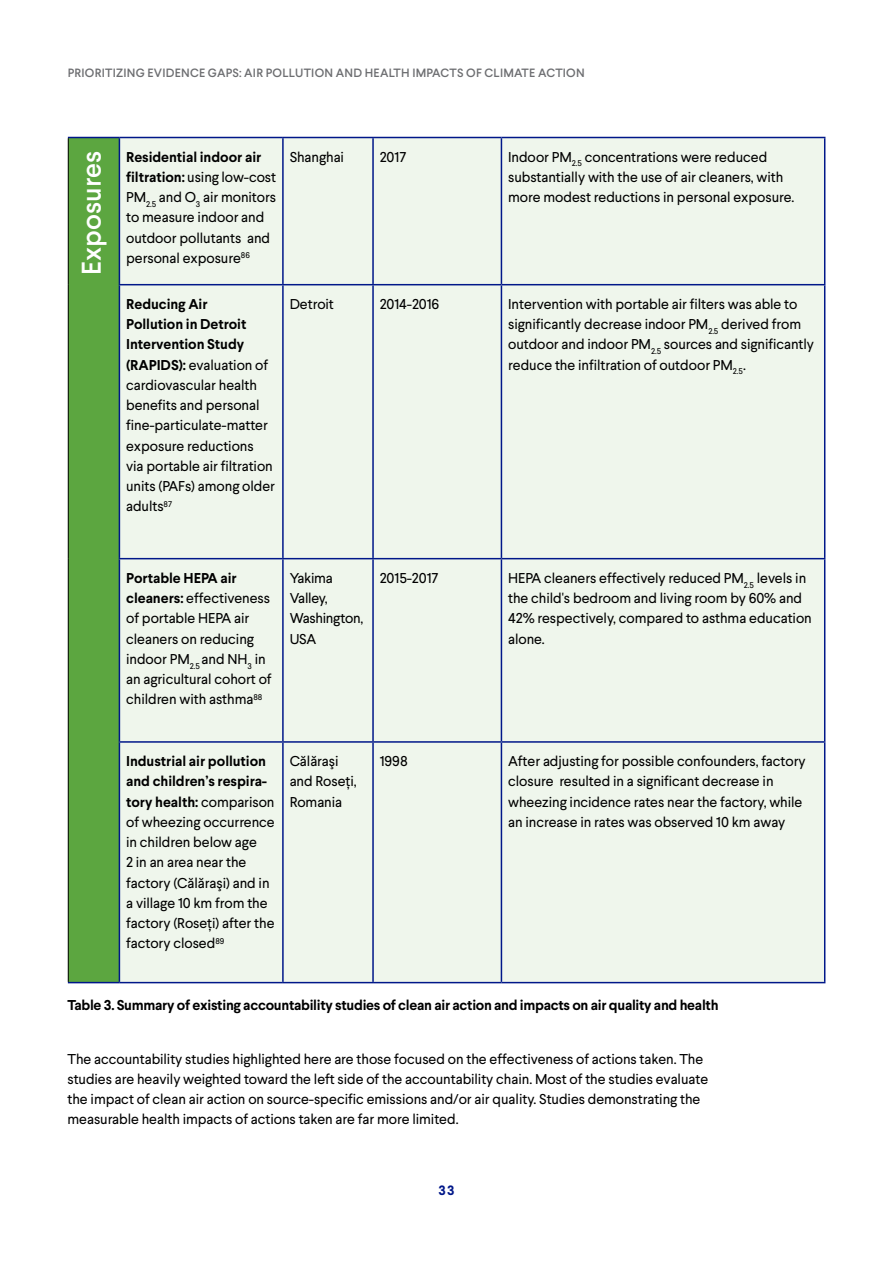
<style>
.page{position:relative;width:893px;height:1263px;background:#fff}
.page>*{position:absolute;margin:0;border:0;box-sizing:border-box;transform-origin:0 0}
.t1{font:500 27px "Larsseit";color:#fff}
.t2{font:14.25px/20.2px "Larsseit";letter-spacing:-.005em;color:#000}
.t3{font:700 14.25px "Larsseit";letter-spacing:-.02em;color:#000}
.t4{font:700 13.5px "Larsseit";color:#001789}
.t5{font:500 12px "Larsseit";letter-spacing:.02em;color:#6d6e71}
.s1{font-weight:700}
</style>
<div class="page">
<div style="left:68px;top:137px;width:51px;height:845px;background:#5ca640"></div>
<div style="left:120px;top:138px;width:704px;height:844px;background:#eff6ec"></div>
<hr style="left:68px;top:982px;width:51px;height:1px;background:#001789">
<hr style="left:68px;top:137px;width:51px;height:1px;background:#001789">
<hr style="left:119px;top:137px;width:164px;height:1px;background:#001789">
<hr style="left:119px;top:138px;width:1px;height:146px;background:#001789">
<hr style="left:283px;top:137px;width:90px;height:1px;background:#001789">
<hr style="left:282px;top:138px;width:2px;height:146px;background:#001789">
<hr style="left:373px;top:137px;width:128px;height:1px;background:#001789">
<hr style="left:372px;top:138px;width:2px;height:146px;background:#001789">
<hr style="left:501px;top:137px;width:324px;height:1px;background:#001789">
<hr style="left:501px;top:138px;width:1px;height:146px;background:#001789">
<hr style="left:824px;top:138px;width:1px;height:146px;background:#001789">
<hr style="left:119px;top:284px;width:164px;height:1px;background:#001789">
<hr style="left:119px;top:285px;width:1px;height:273px;background:#001789">
<hr style="left:283px;top:284px;width:90px;height:1px;background:#001789">
<hr style="left:282px;top:285px;width:2px;height:273px;background:#001789">
<hr style="left:373px;top:284px;width:128px;height:1px;background:#001789">
<hr style="left:372px;top:285px;width:2px;height:273px;background:#001789">
<hr style="left:501px;top:284px;width:324px;height:1px;background:#001789">
<hr style="left:501px;top:285px;width:1px;height:273px;background:#001789">
<hr style="left:824px;top:285px;width:1px;height:273px;background:#001789">
<hr style="left:68px;top:138px;width:1px;height:147px;background:#000">
<hr style="left:68px;top:285px;width:1px;height:274px;background:#000">
<hr style="left:68px;top:559px;width:1px;height:183px;background:#000">
<hr style="left:68px;top:742px;width:1px;height:240px;background:#000">
<hr style="left:119px;top:558px;width:164px;height:1px;background:#001789">
<hr style="left:119px;top:559px;width:1px;height:182px;background:#001789">
<hr style="left:283px;top:558px;width:90px;height:1px;background:#001789">
<hr style="left:282px;top:559px;width:2px;height:182px;background:#001789">
<hr style="left:373px;top:558px;width:128px;height:1px;background:#001789">
<hr style="left:372px;top:559px;width:2px;height:182px;background:#001789">
<hr style="left:501px;top:558px;width:324px;height:1px;background:#001789">
<hr style="left:501px;top:559px;width:1px;height:182px;background:#001789">
<hr style="left:824px;top:559px;width:1px;height:182px;background:#001789">
<hr style="left:119px;top:741px;width:164px;height:2px;background:#001789">
<hr style="left:119px;top:743px;width:1px;height:239px;background:#001789">
<hr style="left:283px;top:741px;width:90px;height:2px;background:#001789">
<hr style="left:282px;top:743px;width:2px;height:239px;background:#001789">
<hr style="left:373px;top:741px;width:128px;height:2px;background:#001789">
<hr style="left:372px;top:743px;width:2px;height:239px;background:#001789">
<hr style="left:501px;top:741px;width:324px;height:2px;background:#001789">
<hr style="left:501px;top:743px;width:1px;height:239px;background:#001789">
<hr style="left:824px;top:743px;width:1px;height:239px;background:#001789">
<hr style="left:119px;top:982px;width:164px;height:1px;background:#001789">
<hr style="left:283px;top:982px;width:90px;height:1px;background:#001789">
<hr style="left:373px;top:982px;width:128px;height:1px;background:#001789">
<hr style="left:501px;top:982px;width:324px;height:1px;background:#001789">
<p class="t5" style="left:68px;top:65px;width:518px">PRIORITIZING EVIDENCE GAPS: AIR POLLUTION AND HEALTH IMPACTS OF CLIMATE ACTION</p>
<h1 class="t1" style="left:74px;top:275px;width:125px;rotate:-90deg">Exposures</h1>
<p class="t2" style="left:126px;top:147px;width:151px"><span class="s1">Residential indoor air filtration:</span> using low-cost<br>PM<sub>2.5</sub> and O<sub>3</sub> air monitors to measure indoor and outdoor pollutants and personal exposure<sup>86</sup></p>
<p class="t2" style="left:290px;top:147px;width:56px">Shanghai</p>
<p class="t2" style="left:380px;top:147px;width:28px">2017</p>
<p class="t2" style="left:508px;top:147px;width:288px">Indoor PM<sub>2.5</sub> concentrations were reduced substantially with the use of air cleaners, with more modest reductions in personal exposure.</p>
<p class="t2" style="left:126px;top:294px;width:150px"><span class="s1">Reducing Air<br>Pollution in Detroit<br>Intervention Study (RAPIDS):</span> evaluation of cardiovascular health benefits and personal fine-particulate-matter exposure reductions<br>via portable air filtration units (PAFs) among older adults<sup>87</sup></p>
<p class="t2" style="left:290px;top:294px;width:46px">Detroit</p>
<p class="t2" style="left:380px;top:294px;width:61px">2014-2016</p>
<p class="t2" style="left:508px;top:294px;width:307px">Intervention with portable air filters was able to significantly decrease indoor PM<sub>2.5</sub> derived from outdoor and indoor PM<sub>2.5</sub> sources and significantly reduce the infiltration of outdoor PM<sub>2.5</sub>.</p>
<p class="t2" style="left:126px;top:568px;width:147px"><span class="s1">Portable HEPA air cleaners:</span> effectiveness of portable HEPA air cleaners on reducing indoor PM<sub>2.5</sub> and NH<sub>3</sub> in an agricultural cohort of children with asthma<sup>88</sup></p>
<p class="t2" style="left:290px;top:568px;width:75px">Yakima<br>Valley,<br>Washington,<br>USA</p>
<p class="t2" style="left:380px;top:568px;width:60px">2015-2017</p>
<p class="t2" style="left:508px;top:568px;width:305px">HEPA cleaners effectively reduced PM<sub>2.5</sub> levels in the child's bedroom and living room by 60% and 42% respectively, compared to asthma education alone.</p>
<p class="t2" style="left:126px;top:751px;width:150px"><span class="s1">Industrial air pollution and children’s respira&shy;tory health:</span> comparison of wheezing occurrence in children below age<br>2 in an area near the factory (Călăraşi) and in a village 10 km from the factory (Roseţi) after the factory closed<sup>89</sup></p>
<p class="t2" style="left:290px;top:751px;width:68px">Călăraşi and Roseţi,<br>Romania</p>
<p class="t2" style="left:380px;top:751px;width:30px">1998</p>
<p class="t2" style="left:508px;top:751px;width:299px">After adjusting for possible confounders, factory closure resulted in a significant decrease in wheezing incidence rates near the factory, while an increase in rates was observed 10 km away</p>
<p class="t3" style="left:68px;top:995px;width:653px">Table 3. Summary of existing accountability studies of clean air action and impacts on air quality and health</p>
<p class="t2" style="left:68px;top:1048px;width:642px">The accountability studies highlighted here are those focused on the effectiveness of actions taken. The studies are heavily weighted toward the left side of the accountability chain. Most of the studies evaluate the impact of clean air action on source-specific emissions and/or air quality. Studies demonstrating the measurable health impacts of actions taken are far more limited.</p>
<p class="t4" style="left:438px;top:1182px;width:18px">33</p>
</div>
